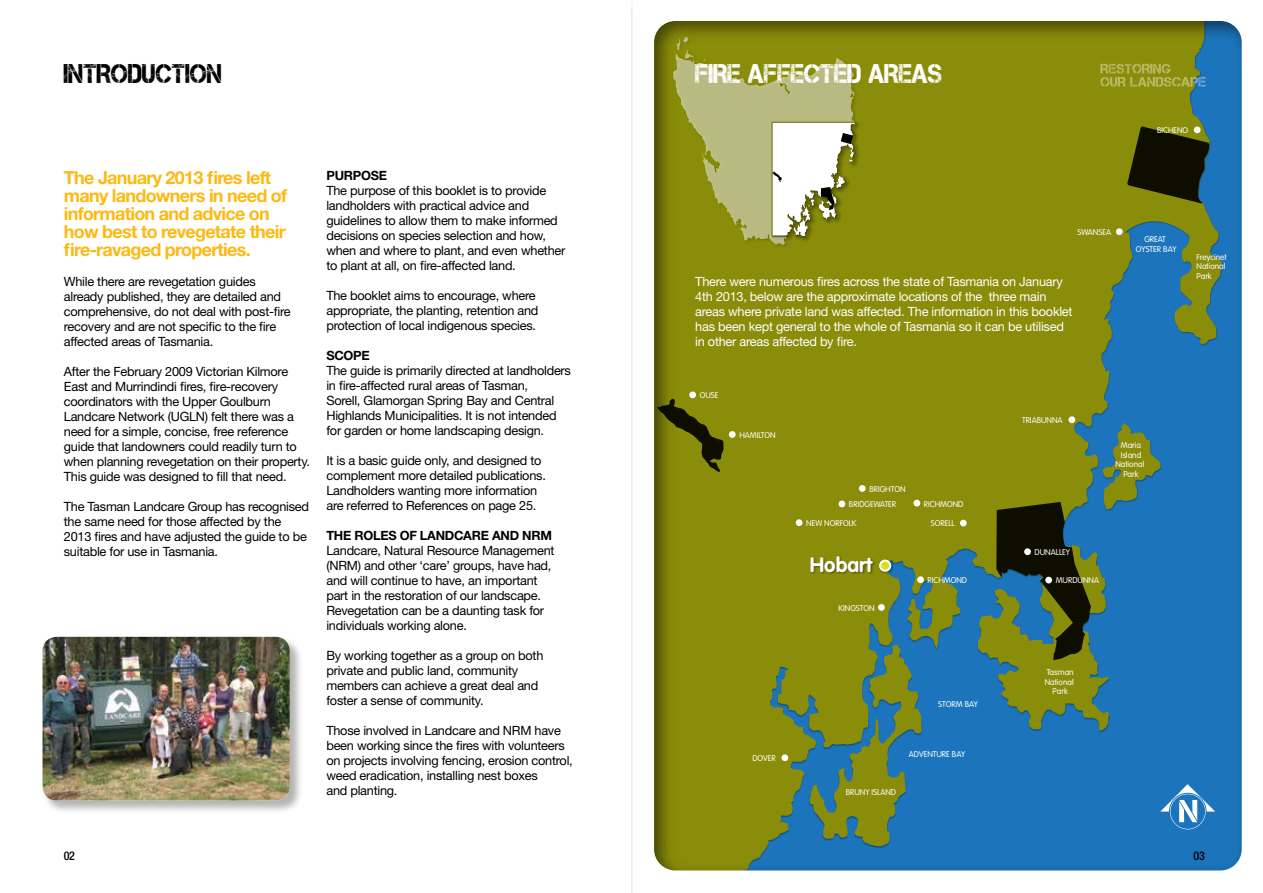
<style>
.page{position:relative;width:1263px;height:893px;background:#fff}
.page>*{position:absolute;margin:0;border:0;box-sizing:border-box;transform-origin:0 0}
.t1{font:27px "Captureit";color:#fff;scale:.9 1}
.t2{font:27px "Captureit";color:#000;scale:.9 1}
.t3{font:700 20.55px "VAG Rounded LT";color:#fff}
.t4{font:700 18px/18px "Helvetica Neue LT";letter-spacing:-.04em;color:#fdb913}
.t5{font:12.75px/15px "Helvetica Neue LT";letter-spacing:-.02em;color:#000}
.t6{font:12.75px/15px "Helvetica Neue LT";letter-spacing:-.02em;color:#fff}
.t7{font:700 12.75px "Helvetica Neue LT";letter-spacing:-.02em;color:#000}
.t8{font:500 condensed 12px "Helvetica Neue LT";color:#000}
.t9{font:300 8.25px/9.4px "VAG Rounded LT";color:#fff;text-align:center}
</style>
<div class="page">
<svg style="left:632px;top:8px;width:610px;height:885px;background:#728c53"></svg>
<svg style="left:1100px;top:64px;width:105px;height:23px;background:#919a37"></svg>
<div style="left:42px;top:636px;width:261px;height:178px;background:#000;opacity:.3"></div>
<img style="left:43px;top:637px;width:247px;height:163px">
<h1 class="t2" style="left:64px;top:59px;width:177px">INTRODUCTION</h1>
<h1 class="t1" style="left:695px;top:59px;width:276px">FIRE AFFECTED AREAS</h1>
<h3 class="t4" style="left:64px;top:168px;width:225px">The January 2013 fires left many landowners in need of information and advice on how best to revegetate their fire-ravaged properties.</h3>
<p class="t5" style="left:64px;top:274px;width:228px">While there are revegetation guides already published, they are detailed and comprehensive, do not deal with post-fire recovery and are not specific to the fire affected areas of Tasmania.</p>
<p class="t5" style="left:64px;top:364px;width:248px">After the February 2009 Victorian Kilmore East and Murrindindi fires, fire-recovery coordinators with the Upper Goulburn Landcare Network (UGLN) felt there was a need for a simple, concise, free reference guide that landowners could readily turn to when planning revegetation on their property.<br>This guide was designed to fill that need.</p>
<p class="t5" style="left:64px;top:499px;width:247px">The Tasman Landcare Group has recognised the same need for those affected by the 2013 fires and have adjusted the guide to be suitable for use in Tasmania.</p>
<p class="t7" style="left:326px;top:168px;width:62px">PURPOSE</p>
<p class="t5" style="left:326px;top:183px;width:240px">The purpose of this booklet is to provide landholders with practical advice and guidelines to allow them to make informed decisions on species selection and how, when and where to plant, and even whether to plant at all, on fire-affected land.</p>
<p class="t5" style="left:326px;top:288px;width:214px">The booklet aims to encourage, where appropriate, the planting, retention and protection of local indigenous species.</p>
<p class="t7" style="left:326px;top:348px;width:45px">SCOPE</p>
<p class="t5" style="left:326px;top:363px;width:246px">The guide is primarily directed at landholders in fire-affected rural areas of Tasman,<br>Sorell, Glamorgan Spring Bay and Central Highlands Municipalities. It is not intended for garden or home landscaping design.</p>
<p class="t5" style="left:326px;top:453px;width:221px">It is a basic guide only, and designed to complement more detailed publications.<br>Landholders wanting more information are referred to References on page 25.</p>
<p class="t7" style="left:326px;top:528px;width:227px">THE ROLES OF LANDCARE AND NRM</p>
<p class="t5" style="left:326px;top:543px;width:230px">Landcare, Natural Resource Management (NRM) and other ‘care’ groups, have had, and will continue to have, an important part in the restoration of our landscape.<br>Revegetation can be a daunting task for individuals working alone.</p>
<p class="t5" style="left:326px;top:648px;width:219px">By working together as a group on both private and public land, community members can achieve a great deal and foster a sense of community.</p>
<p class="t5" style="left:326px;top:723px;width:248px">Those involved in Landcare and NRM have been working since the fires with volunteers on projects involving fencing, erosion control, weed eradication, installing nest boxes<br>and planting.</p>
<p class="t9" style="left:1157px;top:126px;width:33px">BICHENO</p>
<p class="t9" style="left:1077px;top:228px;width:35px">SWANSEA</p>
<p class="t6" style="left:695px;top:274px;width:379px">There were numerous fires across the state of Tasmania on January 4th 2013, below are the approximate locations of the three main areas where private land was affected. The information in this booklet has been kept general to the whole of Tasmania so it can be utilised in other areas affected by fire.</p>
<p class="t9" style="left:700px;top:391px;width:20px">OUSE</p>
<p class="t9" style="left:739px;top:431px;width:38px">HAMILTON</p>
<p class="t9" style="left:1022px;top:416px;width:42px">TRIABUNNA</p>
<p class="t9" style="left:1136px;top:235px;width:42px;line-height:9.9px">GREAT<br>OYSTER BAY</p>
<p class="t9" style="left:849px;top:481px;width:58px;line-height:15.5px;text-align:left;text-indent:20px">BRIGHTON<br>BRIDGEWATER</p>
<p class="t9" style="left:806px;top:519px;width:52px">NEW NORFOLK</p>
<p class="t9" style="left:931px;top:519px;width:25px">SORELL</p>
<p class="t9" style="left:924px;top:499px;width:41px">RICHMOND</p>
<h2 class="t3" style="left:810px;top:552px;width:64px">Hobart</h2>
<p class="t9" style="left:1034px;top:548px;width:37px">DUNALLEY</p>
<p class="t9" style="left:838px;top:603px;width:38px">KINGSTON</p>
<p class="t9" style="left:928px;top:576px;width:41px">RICHMOND</p>
<p class="t9" style="left:1056px;top:576px;width:45px">MURDUNNA</p>
<p class="t9" style="left:1115px;top:441px;width:30px">Maria<br>Island<br>National<br>Park</p>
<p class="t9" style="left:1196px;top:252px;width:32px;line-height:9.9px;text-align:left">Freycinet<br>National<br>Park</p>
<p class="t9" style="left:752px;top:754px;width:25px">DOVER</p>
<p class="t9" style="left:938px;top:699px;width:41px">STORM BAY</p>
<p class="t9" style="left:846px;top:788px;width:52px">BRUNY ISLAND</p>
<p class="t9" style="left:909px;top:750px;width:58px">ADVENTURE BAY</p>
<p class="t9" style="left:1045px;top:668px;width:31px">Tasman<br>National<br>Park</p>
<p class="t8" style="left:64px;top:848px;width:13px">02</p>
<p class="t8" style="left:1193px;top:848px;width:13px">03</p>
</div>
